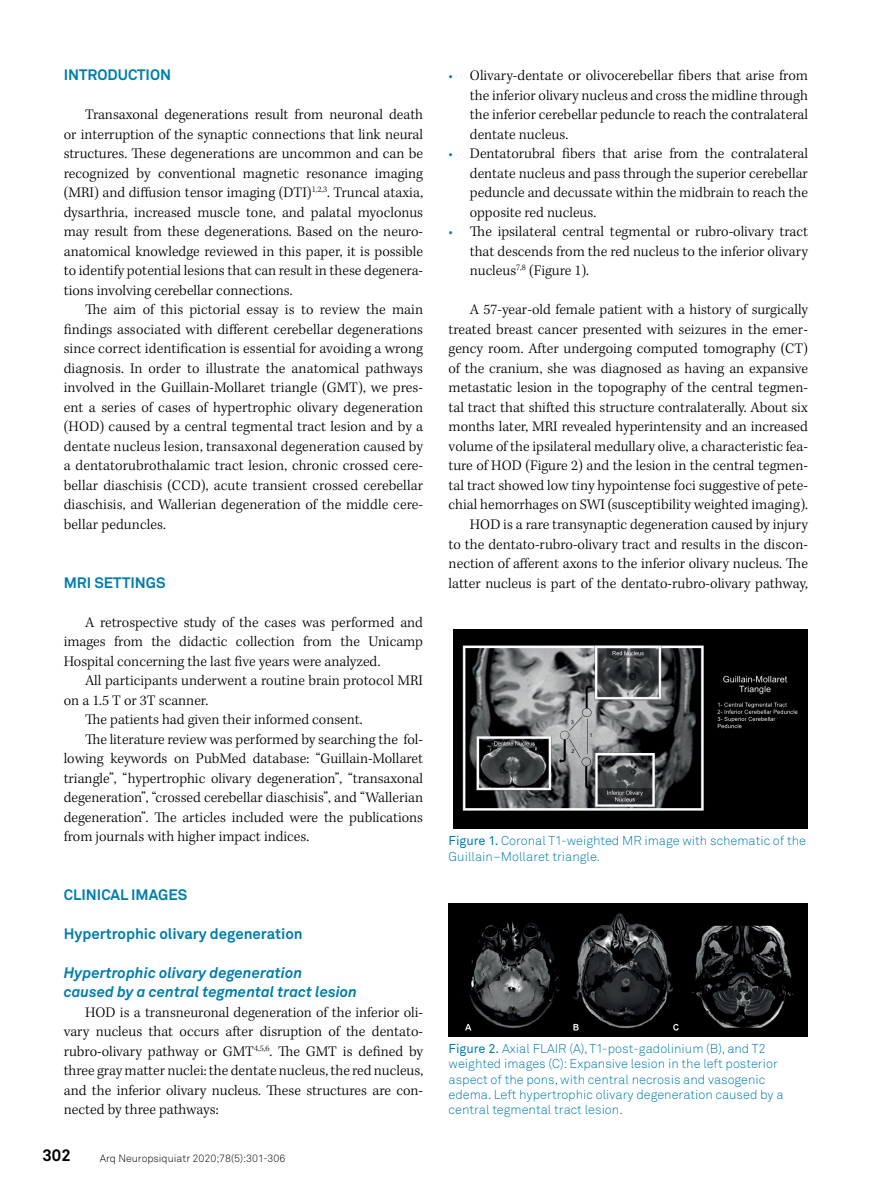
<style>
.page{position:relative;width:893px;height:1191px;background:#fff}
.page>*{position:absolute;margin:0;border:0;box-sizing:border-box;transform-origin:0 0}
.t1{font:700 16.5px "Akkurat Pro";color:#000}
.t2{font:300 15px/19.5px "Kepler Std";color:#000;text-align:justify}
.t3{font:700 15px "Akkurat Pro";color:#007dac}
.t4{font:italic 700 15px/19.5px "Akkurat Pro";color:#007dac}
.t5{font:12.75px/15.3px "Akkurat Light Pro";color:#007dac}
.t6{font:10.5px "Akkurat Light Pro";color:#000}
.s1{color:#007dac}
.s2{font-family:"Akkurat Pro"}
</style>
<div class="page">
<img style="left:454px;top:629px;width:354px;height:200px">
<img style="left:449px;top:904px;width:359px;height:132px">
<p class="t3" style="left:64px;top:66px;width:109px">INTRODUCTION</p>
<p class="t2" style="left:64px;top:106px;width:361px;text-indent:21px">Transaxonal degenerations result from neuronal death or interruption of the synaptic connections that link neural structures. These degenerations are uncommon and can be recognized by conventional magnetic resonance imaging (MRI) and diffusion tensor imaging (DTI)<sup>1,2,3</sup>. Truncal ataxia, dysarthria, increased muscle tone, and palatal myoclonus may result from these degenerations. Based on the neuro&shy;anatomical knowledge reviewed in this paper, it is possible to identify potential lesions that can result in these degenera&shy;tions involving cerebellar connections.</p>
<p class="t2" style="left:64px;top:301px;width:361px;text-indent:21px">The aim of this pictorial essay is to review the main findings associated with different cerebellar degenerations since correct identification is essential for avoiding a wrong diagnosis. In order to illustrate the anatomical pathways involved in the Guillain-Mollaret triangle (GMT), we pres&shy;ent a series of cases of hypertrophic olivary degeneration (HOD) caused by a central tegmental tract lesion and by a dentate nucleus lesion, transaxonal degeneration caused by a dentatorubrothalamic tract lesion, chronic crossed cere&shy;bellar diaschisis (CCD), acute transient crossed cerebellar diaschisis, and Wallerian degeneration of the middle cere&shy;bellar peduncles.</p>
<p class="t3" style="left:64px;top:573px;width:103px">MRI SETTINGS</p>
<p class="t2" style="left:64px;top:613px;width:361px;text-indent:21px">A retrospective study of the cases was performed and images from the didactic collection from the Unicamp Hospital concerning the last five years were analyzed.</p>
<p class="t2" style="left:85px;top:671px;width:340px">All participants underwent a routine brain protocol MRI</p>
<p class="t2" style="left:64px;top:691px;width:146px">on a 1.5 T or 3T scanner.</p>
<p class="t2" style="left:85px;top:710px;width:279px">The patients had given their informed consent.</p>
<p class="t2" style="left:85px;top:730px;width:340px">The literature review was performed by searching the fol-</p>
<p class="t2" style="left:64px;top:749px;width:361px">lowing keywords on PubMed database: “Guillain-Mollaret</p>
<p class="t2" style="left:64px;top:769px;width:361px">triangle”, “hypertrophic olivary degeneration”, “transaxonal</p>
<p class="t2" style="left:64px;top:788px;width:361px">degeneration”, “crossed cerebellar diaschisis”, and “Wallerian</p>
<p class="t2" style="left:64px;top:808px;width:361px">degeneration”. The articles included were the publications</p>
<p class="t2" style="left:64px;top:827px;width:247px">from journals with higher impact indices.</p>
<p class="t3" style="left:64px;top:885px;width:125px">CLINICAL IMAGES</p>
<p class="t3" style="left:64px;top:924px;width:241px">Hypertrophic olivary degeneration</p>
<p class="t4" style="left:64px;top:962px;width:295px">Hypertrophic olivary degeneration<br>caused by a central tegmental tract lesion</p>
<p class="t2" style="left:64px;top:1003px;width:361px;text-indent:21px">HOD is a transneuronal degeneration of the inferior oli&shy;vary nucleus that occurs after disruption of the dentato&shy;rubro-olivary pathway or GMT<sup>4,5,6</sup>. The GMT is defined by three gray matter nuclei: the dentate nucleus, the red nucleus, and the inferior olivary nucleus. These structures are con&shy;nected by three pathways:</p>
<p class="t1" style="left:43px;top:1145px;width:30px">302</p>
<p class="t6" style="left:100px;top:1151px;width:187px">Arq Neuropsiquiatr 2020;78(5):301-306</p>
<p class="t2" style="left:470px;top:67px;width:340px;text-indent:-21px"><span class="s1">•</span> Olivary-dentate or olivocerebellar fibers that arise from the inferior olivary nucleus and cross the midline through the inferior cerebellar peduncle to reach the contralateral dentate nucleus.</p>
<p class="t2" style="left:470px;top:145px;width:340px;text-indent:-21px"><span class="s1">•</span> Dentatorubral fibers that arise from the contralateral dentate nucleus and pass through the superior cerebellar peduncle and decussate within the midbrain to reach the opposite red nucleus.</p>
<p class="t2" style="left:470px;top:223px;width:340px;text-indent:-21px"><span class="s1">•</span> The ipsilateral central tegmental or rubro-olivary tract that descends from the red nucleus to the inferior olivary nucleus<sup>7,8</sup> (Figure 1).</p>
<p class="t2" style="left:449px;top:301px;width:361px;text-align:right">A 57-year-old female patient with a history of surgically treated breast cancer presented with seizures in the emer&shy;gency room. After undergoing computed tomography (CT) of the cranium, she was diagnosed as having an expansive metastatic lesion in the topography of the central tegmen&shy;tal tract that shifted this structure contralaterally. About six months later, MRI revealed hyperintensity and an increased volume of the ipsilateral medullary olive, a characteristic fea&shy;ture of HOD (Figure 2) and the lesion in the central tegmen&shy;tal tract showed low tiny hypointense foci suggestive of pete&shy;chial hemorrhages on SWI (susceptibility weighted imaging).<br>HOD is a rare transynaptic degeneration caused by injury<br>to the dentato-rubro-olivary tract and results in the discon&shy;nection of afferent axons to the inferior olivary nucleus. The latter nucleus is part of the dentato-rubro-olivary pathway,</p>
<p class="t5" style="left:449px;top:833px;width:359px"><span class="s2">Figure 1.</span> Coronal T1-weighted MR image with schematic of the<br>Guillain–Mollaret triangle.</p>
<p class="t5" style="left:449px;top:1041px;width:336px"><span class="s2">Figure 2.</span> Axial FLAIR (A), T1-post-gadolinium (B), and T2 weighted images (C): Expansive lesion in the left posterior aspect of the pons, with central necrosis and vasogenic edema. Left hypertrophic olivary degeneration caused by a central tegmental tract lesion.</p>
</div>
